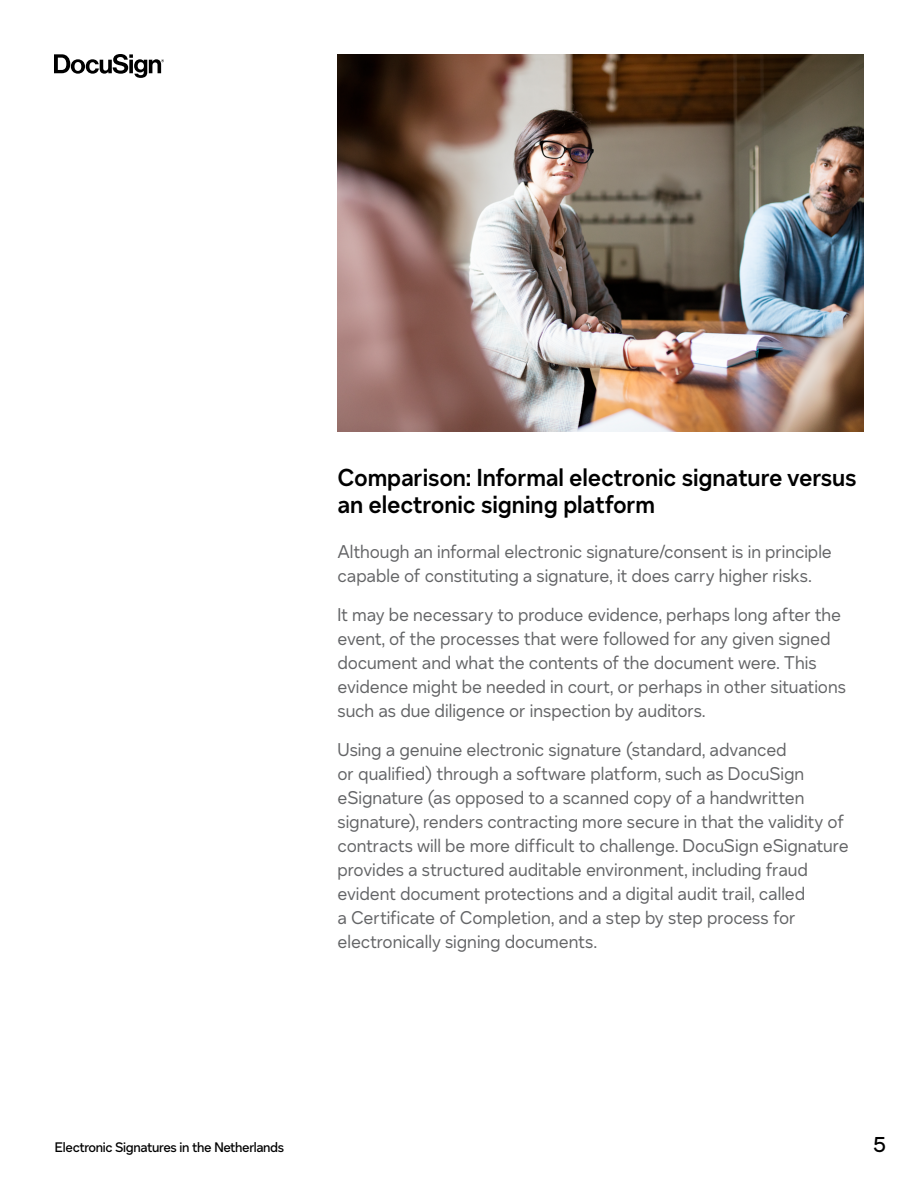
<style>
.page{position:relative;width:918px;height:1188px;background:#fff}
.page>*{position:absolute;margin:0;border:0;box-sizing:border-box;transform-origin:0 0}
.t1{font:600 24px/27px "DS Indigo";letter-spacing:-.01em;color:#000}
.t2{font:500 21px "DS Indigo";color:#000}
.t3{font:18px/24px "DS Indigo";letter-spacing:-.005em;color:#636466}
.t4{font:500 13.5px "DS Indigo";letter-spacing:-.025em;color:#000}
</style>
<div class="page">
<img style="left:338px;top:54px;width:526px;height:378px">
<svg style="left:54px;top:54px;width:110px;height:24px"></svg>
<h1 class="t1" style="left:338px;top:464px;width:521px">Comparison: Informal electronic signature versus an electronic signing platform</h1>
<p class="t3" style="left:338px;top:540px;width:496px">Although an informal electronic signature/consent is in principle capable of constituting a signature, it does carry higher risks.</p>
<p class="t3" style="left:338px;top:603px;width:510px">It may be necessary to produce evidence, perhaps long after the event, of the processes that were followed for any given signed document and what the contents of the document were. This evidence might be needed in court, or perhaps in other situations such as due diligence or inspection by auditors.</p>
<p class="t3" style="left:338px;top:738px;width:513px">Using a genuine electronic signature (standard, advanced<br>or qualified) through a software platform, such as DocuSign eSignature (as opposed to a scanned copy of a handwritten signature), renders contracting more secure in that the validity of contracts will be more difficult to challenge. DocuSign eSignature provides a structured auditable environment, including fraud evident document protections and a digital audit trail, called<br>a Certificate of Completion, and a step by step process for electronically signing documents.</p>
<p class="t4" style="left:55px;top:1138px;width:231px">Electronic Signatures in the Netherlands</p>
<p class="t2" style="left:873px;top:1131px;width:14px">5</p>
</div>
